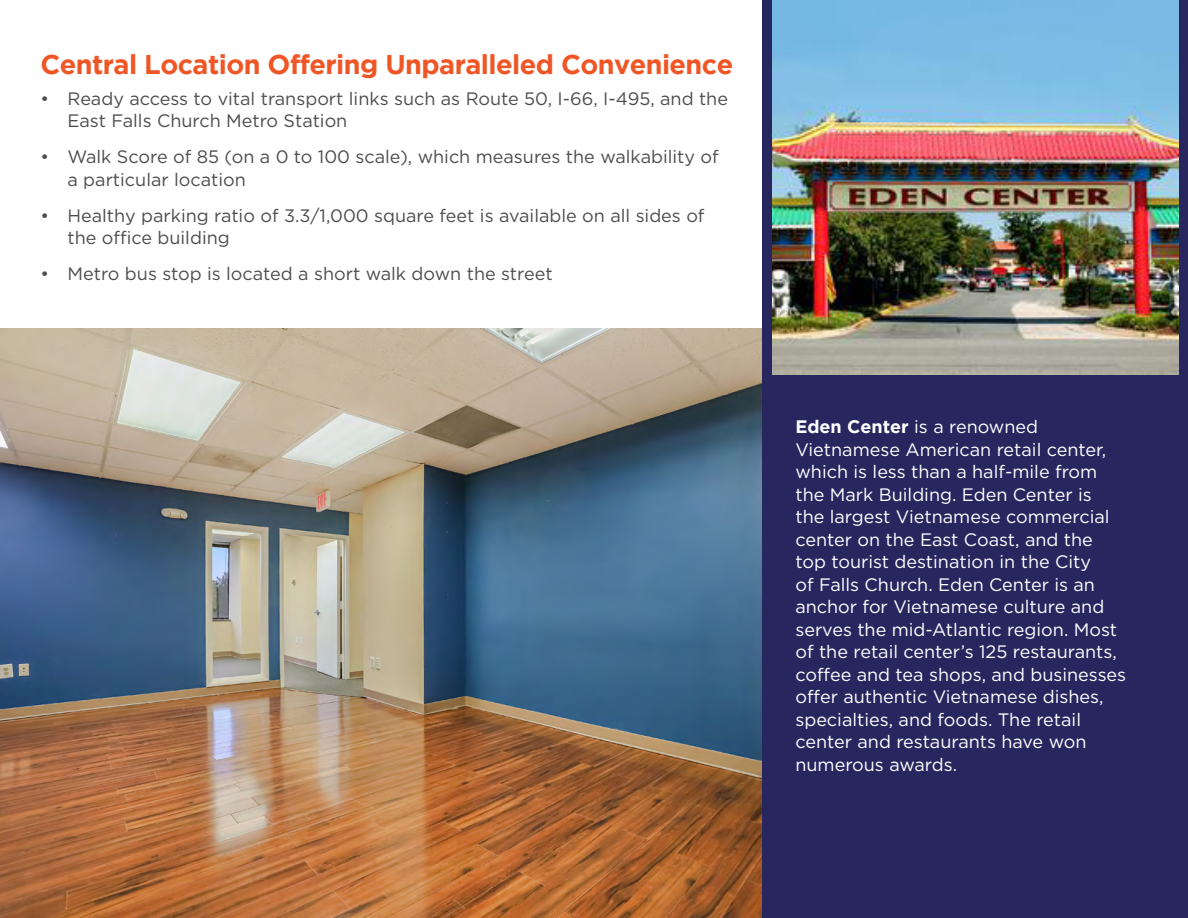
<style>
.page{position:relative;width:1188px;height:918px;background:#fff}
.page>*{position:absolute;margin:0;border:0;box-sizing:border-box;transform-origin:0 0}
.t1{font:700 27px "Gotham";letter-spacing:-.02em;color:#f05625}
.t2{font:18px/22.5px "Gotham";color:#fff}
.t3{font:18px/22.5px "Gotham";color:#4d4d4f}
.s1{font-weight:700}
</style>
<div class="page">
<img style="left:0;top:328px;width:762px;height:590px">
<div style="left:762px;top:0;width:426px;height:918px;background:#28265f"></div>
<img style="left:772px;top:0;width:406px;height:374px">
<p class="t1" style="left:40px;top:49px;width:694px">Central Location Offering Unparalleled Convenience</p>
<p class="t3" style="left:68px;top:87px;width:662px;text-indent:-27px">• Ready access to vital transport links such as Route 50, I-66, I-495, and the<br>East Falls Church Metro Station</p>
<p class="t3" style="left:68px;top:146px;width:653px;text-indent:-27px">• Walk Score of 85 (on a 0 to 100 scale), which measures the walkability of a particular location</p>
<p class="t3" style="left:68px;top:204px;width:639px;text-indent:-27px">• Healthy parking ratio of 3.3/1,000 square feet is available on all sides of the office building</p>
<p class="t3" style="left:40px;top:263px;width:514px">• Metro bus stop is located a short walk down the street</p>
<p class="t2" style="left:795px;top:415px;width:332px"><span class="s1">Eden Center</span> is a renowned Vietnamese American retail center, which is less than a half-mile from the Mark Building. Eden Center is<br>the largest Vietnamese commercial center on the East Coast, and the top tourist destination in the City<br>of Falls Church. Eden Center is an anchor for Vietnamese culture and serves the mid-Atlantic region. Most of the retail center’s 125 restaurants, coffee and tea shops, and businesses offer authentic Vietnamese dishes, specialties, and foods. The retail center and restaurants have won numerous awards.</p>
</div>
